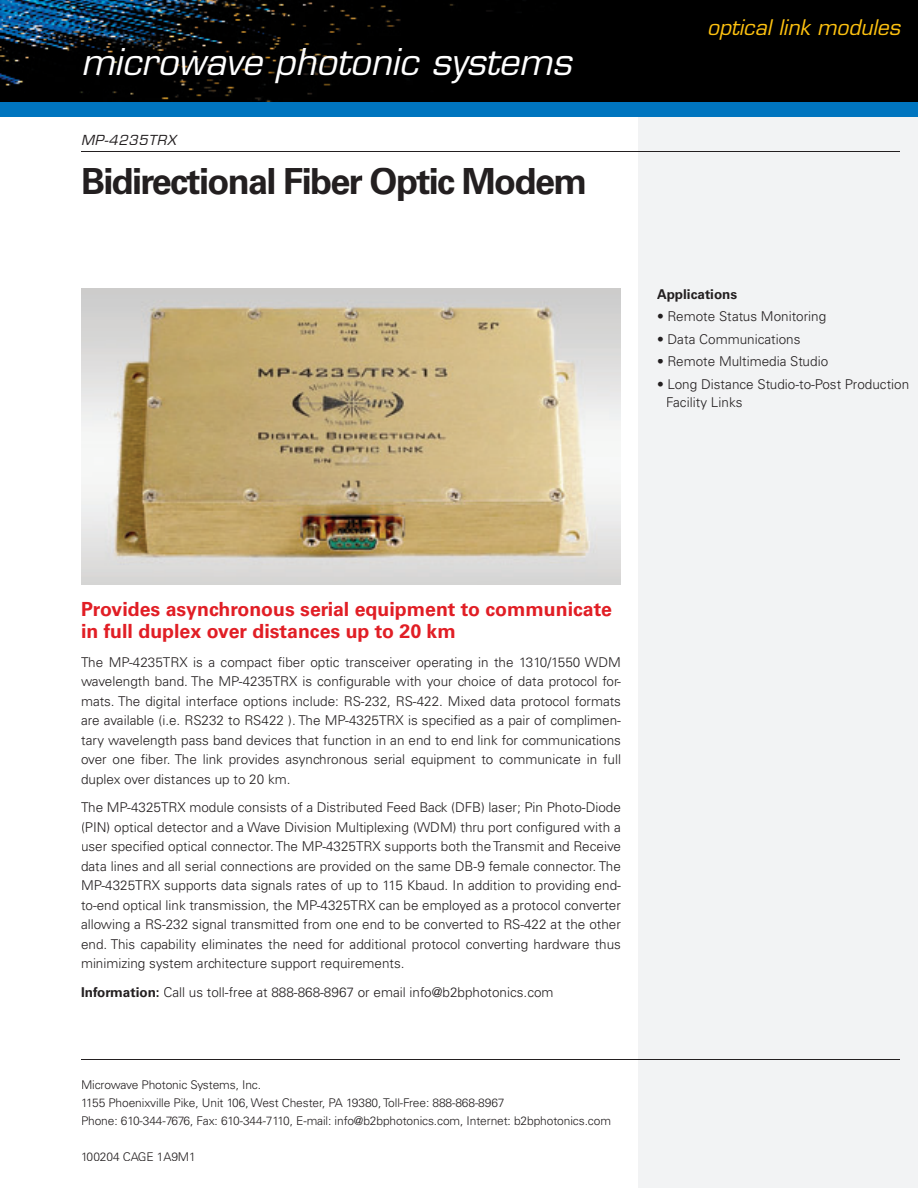
<style>
.page{position:relative;width:918px;height:1188px;background:#fff}
.page>*{position:absolute;margin:0;border:0;box-sizing:border-box;transform-origin:0 0}
.t1{font:700 36px "Univers LT Std";letter-spacing:-.045em;color:#231f20}
.t2{font:italic 36px "Eurostile LT Std";color:#fff}
.t3{font:italic 21px "Eurostile LT Std";color:#fec210}
.t4{font:700 19.5px/22.5px "Univers LT Std";color:#e11e25}
.t5{font:300 13.5px/19.5px "Univers LT Std";color:#231f20;text-align:justify}
.t6{font:700 13.5px "Univers LT Std";color:#231f20}
.t7{font:italic 13.5px "Eurostile LT Std";letter-spacing:.05em;color:#231f20}
.t8{font:300 12px/18px "Univers LT Std";letter-spacing:-.01em;color:#231f20}
.s1{font-weight:700}
</style>
<div class="page">
<div style="left:639px;top:54px;width:279px;height:1134px;background:#f2f3f4"></div>
<img style="left:0;top:0;width:918px;height:102px">
<div style="left:0;top:102px;width:918px;height:14px;background:#0075bf"></div>
<hr style="left:81px;top:151px;width:558px;height:1px;background:#231f20">
<hr style="left:639px;top:151px;width:261px;height:1px;background:#231f20">
<img style="left:81px;top:289px;width:540px;height:296px">
<hr style="left:81px;top:1059px;width:558px;height:1px;background:#231f20">
<hr style="left:639px;top:1059px;width:261px;height:1px;background:#231f20">
<h1 class="t2" style="left:81px;top:40px;width:492px">microwave photonic systems</h1>
<p class="t7" style="left:81px;top:131px;width:96px">MP-4235TRX</p>
<h1 class="t1" style="left:81px;top:160px;width:508px">Bidirectional Fiber Optic Modem</h1>
<h2 class="t3" style="left:707px;top:14px;width:194px">optical link modules</h2>
<p class="t6" style="left:657px;top:286px;width:82px">Applications</p>
<p class="t5" style="left:657px;top:307px;width:171px">• Remote Status Monitoring</p>
<p class="t5" style="left:657px;top:329px;width:145px">• Data Communications</p>
<p class="t5" style="left:657px;top:352px;width:173px">• Remote Multimedia Studio</p>
<p class="t5" style="left:666px;top:375px;width:245px;line-height:18px;text-indent:-9px">• Long Distance Studio-to-Post Production<br>Facility Links</p>
<h3 class="t4" style="left:81px;top:598px;width:532px">Provides asynchronous serial equipment to communicate in full duplex over distances up to 20 km</h3>
<p class="t5" style="left:81px;top:652px;width:542px">The MP-4235TRX is a compact fiber optic transceiver operating in the 1310/1550 WDM wavelength band. The MP-4235TRX is configurable with your choice of data protocol for&shy;mats. The digital interface options include: RS-232, RS-422. Mixed data protocol formats are available (i.e. RS232 to RS422 ). The MP-4325TRX is specified as a pair of complimen&shy;tary wavelength pass band devices that function in an end to end link for communications over one fiber. The link provides asynchronous serial equipment to communicate in full duplex over distances up to 20 km.</p>
<p class="t5" style="left:81px;top:798px;width:542px">The MP-4325TRX module consists of a Distributed Feed Back (DFB) laser; Pin Photo-Diode (PIN) optical detector and a Wave Division Multiplexing (WDM) thru port configured with a user specified optical connector. The MP-4325TRX supports both the Transmit and Receive data lines and all serial connections are provided on the same DB-9 female connector. The MP-4325TRX supports data signals rates of up to 115 Kbaud. In addition to providing end&shy;to-end optical link transmission, the MP-4325TRX can be employed as a protocol converter allowing a RS-232 signal transmitted from one end to be converted to RS-422 at the other end. This capability eliminates the need for additional protocol converting hardware thus minimizing system architecture support requirements.</p>
<p class="t5" style="left:81px;top:982px;width:474px"><span class="s1">Information:</span> Call us toll-free at 888-868-8967 or email info@b2bphotonics.com</p>
<p class="t8" style="left:81px;top:1075px;width:532px">Microwave Photonic Systems, Inc.<br>1155 Phoenixville Pike, Unit 106, West Chester, PA 19380, Toll-Free: 888-868-8967<br>Phone: 610-344-7676, Fax: 610-344-7110, E-mail: info@b2bphotonics.com, Internet: b2bphotonics.com</p>
<p class="t8" style="left:81px;top:1147px;width:116px">100204 CAGE 1A9M1</p>
</div>
